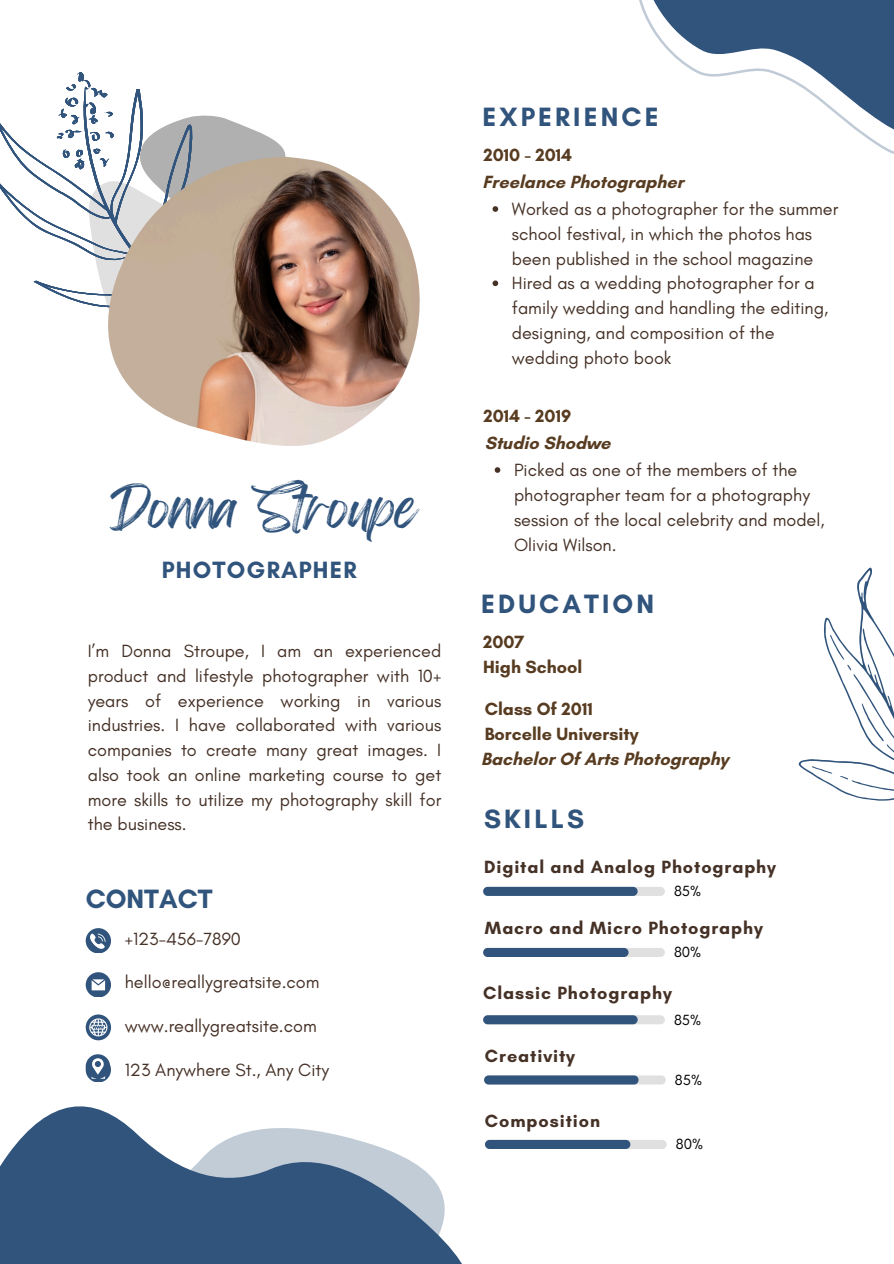
<style>
.page{position:relative;width:894px;height:1264px;background:#fff}
.page>*{position:absolute;margin:0;border:0;box-sizing:border-box;transform-origin:0 0}
.t1{font:48px "Feeling Passionate";color:#31547c}
.t2{font:700 27px "Glacial Indifference";letter-spacing:.115em;color:#31547c}
.t3{font:700 27px "Glacial Indifference";color:#31547c}
.t4{font:700 24px "Glacial Indifference";letter-spacing:.05em;color:#31547c}
.t5{font:18px/24.8px "Glacial Indifference";color:#453126}
.t6{font:700 18px/24.8px "Glacial Indifference";color:#583c21}
.t7{font:700 18px "Glacial Indifference";letter-spacing:.05em;color:#453126}
.t8{font:15px "Glacial Indifference";color:#000}
</style>
<div class="page">
<svg style="left:86px;top:928px;width:24px;height:24px"></svg>
<svg style="left:86px;top:1014px;width:25px;height:26px"></svg>
<svg style="left:86px;top:972px;width:24px;height:24px"></svg>
<div style="left:483px;top:886px;width:181px;height:9px;background:#e0e0e0;border-radius:5px"></div>
<div style="left:483px;top:886px;width:154px;height:9px;background:#31547c;border-radius:5px"></div>
<div style="left:483px;top:947px;width:181px;height:10px;background:#e0e0e0;border-radius:5px"></div>
<div style="left:483px;top:947px;width:145px;height:10px;background:#31547c;border-radius:5px"></div>
<div style="left:483px;top:1015px;width:181px;height:9px;background:#e0e0e0;border-radius:5px"></div>
<div style="left:483px;top:1015px;width:154px;height:9px;background:#31547c;border-radius:5px"></div>
<div style="left:484px;top:1075px;width:181px;height:9px;background:#e0e0e0;border-radius:5px"></div>
<div style="left:484px;top:1075px;width:154px;height:9px;background:#31547c;border-radius:5px"></div>
<div style="left:485px;top:1139px;width:181px;height:9px;background:#e0e0e0;border-radius:5px"></div>
<div style="left:485px;top:1139px;width:145px;height:9px;background:#31547c;border-radius:5px"></div>
<svg style="left:86px;top:1057px;width:24px;height:24px"></svg>
<svg style="left:0;top:72px;width:91px;height:138px"></svg>
<svg style="left:17px;top:86px;width:270px;height:222px"></svg>
<img style="left:108px;top:157px;width:312px;height:289px">
<svg style="left:40px;top:1106px;width:456px;height:157px"></svg>
<svg style="left:0;top:1121px;width:445px;height:142px;background:#627d9b"></svg>
<svg style="left:639px;top:0;width:254px;height:154px"></svg>
<svg style="left:798px;top:567px;width:95px;height:234px"></svg>
<svg style="left:854px;top:703px;width:36px;height:38px"></svg>
<svg style="left:825px;top:634px;width:26px;height:36px"></svg>
<svg style="left:811px;top:759px;width:21px;height:21px"></svg>
<svg style="left:839px;top:773px;width:9px;height:8px"></svg>
<svg style="left:492px;top:206px;width:6px;height:6px"></svg>
<svg style="left:492px;top:280px;width:6px;height:6px"></svg>
<svg style="left:494px;top:467px;width:6px;height:6px"></svg>
<svg style="left:86px;top:1054px;width:24px;height:24px"></svg>
<p class="t1" style="left:109px;top:469px;width:309px">Donna Stroupe</p>
<h1 class="t4" style="left:162px;top:555px;width:196px">PHOTOGRAPHER</h1>
<p class="t5" style="left:88px;top:638px;width:355px;text-align:justify">I’m Donna Stroupe, I am an experienced product and lifestyle photographer with 10+ years of experience working in various industries. I have collaborated with various companies to create many great images. I also took an online marketing course to get more skills to utilize my photography skill for the business.</p>
<p class="t3" style="left:86px;top:882px;width:128px">CONTACT</p>
<h2 class="t5" style="left:125px;top:925px;width:118px">+123-456-7890</h2>
<h4 class="t5" style="left:125px;top:969px;width:196px">hello@reallygreatsite.com</h4>
<h4 class="t5" style="left:125px;top:1013px;width:193px">www.reallygreatsite.com</h4>
<p class="t5" style="left:125px;top:1057px;width:206px">123 Anywhere St., Any City</p>
<p class="t2" style="left:482px;top:100px;width:177px">EXPERIENCE</p>
<p class="t6" style="left:483px;top:142px;width:90px">2010 - 2014</p>
<p class="t6" style="left:482px;top:170px;width:203px">Freelance Photographer</p>
<p class="t5" style="left:511px;top:196px;width:328px">Worked as a photographer for the summer school festival, in which the photos has been published in the school magazine</p>
<h2 class="t5" style="left:511px;top:271px;width:318px">Hired as a wedding photographer for a family wedding and handling the editing, designing, and composition of the wedding photo book</h2>
<h4 class="t6" style="left:483px;top:403px;width:89px">2014 - 2019</h4>
<p class="t6" style="left:484px;top:430px;width:127px">Studio Shodwe</p>
<h2 class="t5" style="left:514px;top:457px;width:312px">Picked as one of the members of the photographer team for a photography session of the local celebrity and model,<br>Olivia Wilson.</h2>
<h4 class="t2" style="left:481px;top:587px;width:174px">EDUCATION</h4>
<p class="t6" style="left:483px;top:629px;width:101px">2007<br>High School</p>
<h4 class="t6" style="left:484px;top:696px;width:155px">Class Of 2011<br>Borcelle University</h4>
<h4 class="t6" style="left:481px;top:746px;width:249px">Bachelor Of Arts Photography</h4>
<h3 class="t2" style="left:484px;top:802px;width:101px">SKILLS</h3>
<p class="t7" style="left:484px;top:856px;width:293px">Digital and Analog Photography</p>
<p class="t8" style="left:673px;top:882px;width:29px">85%</p>
<h2 class="t7" style="left:485px;top:917px;width:279px">Macro and Micro Photography</h2>
<p class="t8" style="left:673px;top:943px;width:29px">80%</p>
<h4 class="t7" style="left:483px;top:982px;width:190px">Classic Photography</h4>
<p class="t7" style="left:485px;top:1045px;width:92px">Creativity</p>
<p class="t7" style="left:485px;top:1109px;width:117px">Composition</p>
<p class="t8" style="left:673px;top:1010px;width:29px">85%</p>
<p class="t8" style="left:674px;top:1070px;width:29px">85%</p>
<p class="t8" style="left:675px;top:1135px;width:29px">80%</p>
</div>
